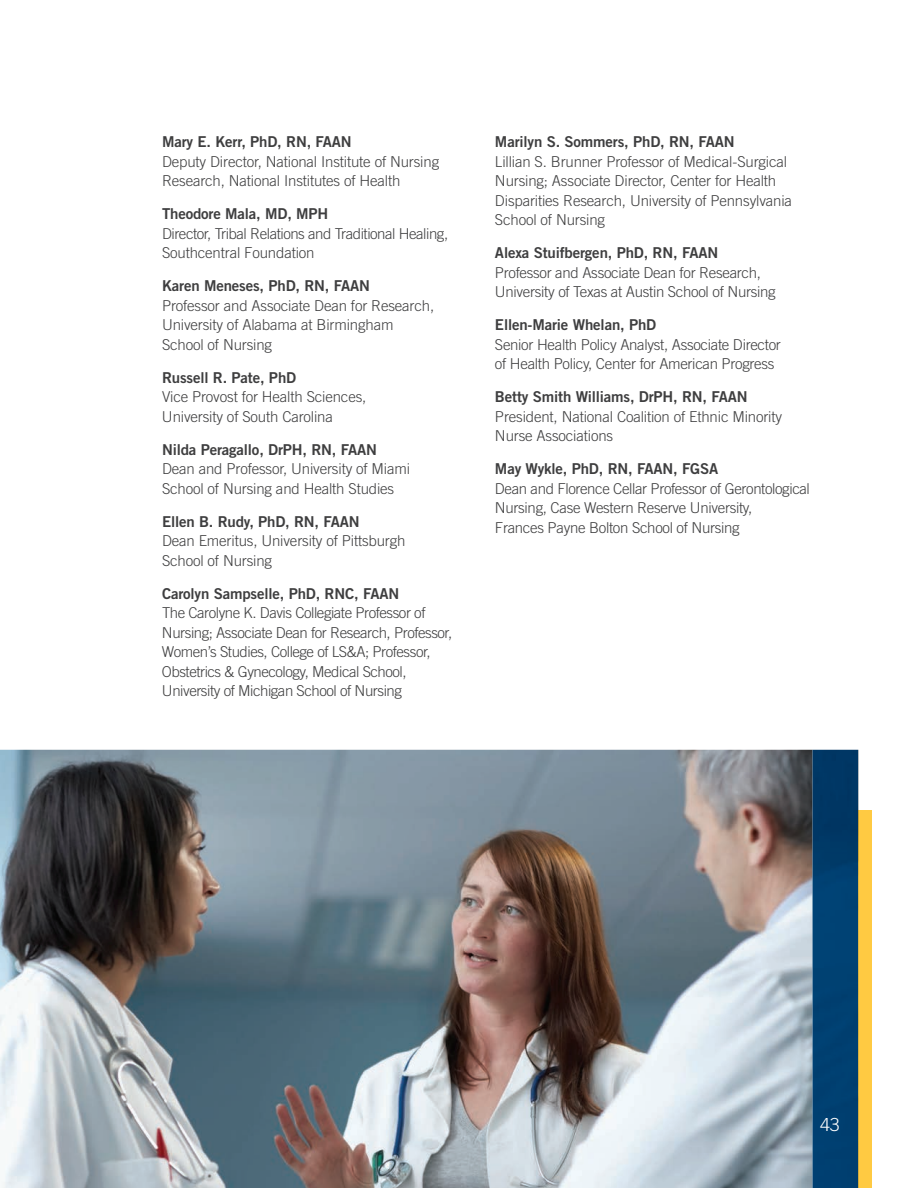
<style>
.page{position:relative;width:918px;height:1188px;background:#fff}
.page>*{position:absolute;margin:0;border:0;box-sizing:border-box;transform-origin:0 0}
.t1{font:300 18px "Trade Gothic";color:#fff}
.t2{font:300 15px/19.5px "Trade Gothic";letter-spacing:-.01em;color:#3e3e3f}
.t3{font:300 15px/19.5px "Trade Gothic";letter-spacing:-.03em;color:#3e3e3f}
.s1{font-family:"Trade Gothic Bold Two";font-weight:400}
</style>
<div class="page">
<img style="left:0;top:750px;width:813px;height:438px">
<div style="left:858px;top:811px;width:14px;height:377px;background:#ffca42"></div>
<img style="left:858px;top:811px;width:1px;height:377px">
<img style="left:813px;top:750px;width:45px;height:438px">
<p class="t2" style="left:162px;top:132px;width:279px"><span class="s1">Mary E. Kerr, PhD, RN, FAAN<br></span>Deputy Director, National Institute of Nursing<br>Research, National Institutes of Health</p>
<p class="t3" style="left:162px;top:204px;width:288px"><span class="s1">Theodore Mala, MD, MPH<br></span>Director, Tribal Relations and Traditional Healing,<br>Southcentral Foundation</p>
<p class="t2" style="left:162px;top:276px;width:274px"><span class="s1">Karen Meneses, PhD, RN, FAAN<br></span>Professor and Associate Dean for Research,<br>University of Alabama at Birmingham<br>School of Nursing</p>
<p class="t2" style="left:162px;top:367px;width:206px"><span class="s1">Russell R. Pate, PhD<br></span>Vice Provost for Health Sciences,<br>University of South Carolina</p>
<p class="t2" style="left:162px;top:439px;width:250px"><span class="s1">Nilda Peragallo, DrPH, RN, FAAN<br></span>Dean and Professor, University of Miami<br>School of Nursing and Health Studies</p>
<p class="t2" style="left:162px;top:511px;width:245px"><span class="s1">Ellen B. Rudy, PhD, RN, FAAN<br></span>Dean Emeritus, University of Pittsburgh<br>School of Nursing</p>
<p class="t3" style="left:162px;top:583px;width:292px"><span class="s1">Carolyn Sampselle, PhD, RNC, FAAN<br></span>The Carolyne K. Davis Collegiate Professor of Nursing; Associate Dean for Research, Professor, Women’s Studies, College of LS&amp;A; Professor, Obstetrics &amp; Gynecology, Medical School, University of Michigan School of Nursing</p>
<p class="t2" style="left:495px;top:132px;width:299px"><span class="s1">Marilyn S. Sommers, PhD, RN, FAAN<br></span>Lillian S. Brunner Professor of Medical-Surgical Nursing; Associate Director, Center for Health Disparities Research, University of Pennsylvania School of Nursing</p>
<p class="t2" style="left:495px;top:243px;width:282px"><span class="s1">Alexa Stuifbergen, PhD, RN, FAAN<br></span>Professor and Associate Dean for Research,<br>University of Texas at Austin School of Nursing</p>
<p class="t2" style="left:495px;top:315px;width:287px"><span class="s1">Ellen-Marie Whelan, PhD<br></span>Senior Health Policy Analyst, Associate Director of Health Policy, Center for American Progress</p>
<p class="t2" style="left:495px;top:387px;width:289px"><span class="s1">Betty Smith Williams, DrPH, RN, FAAN<br></span>President, National Coalition of Ethnic Minority<br>Nurse Associations</p>
<p class="t2" style="left:495px;top:459px;width:316px"><span class="s1">May Wykle, PhD, RN, FAAN, FGSA<br></span>Dean and Florence Cellar Professor of Gerontological Nursing, Case Western Reserve University,<br>Frances Payne Bolton School of Nursing</p>
<p class="t1" style="left:820px;top:1114px;width:21px">43</p>
</div>
